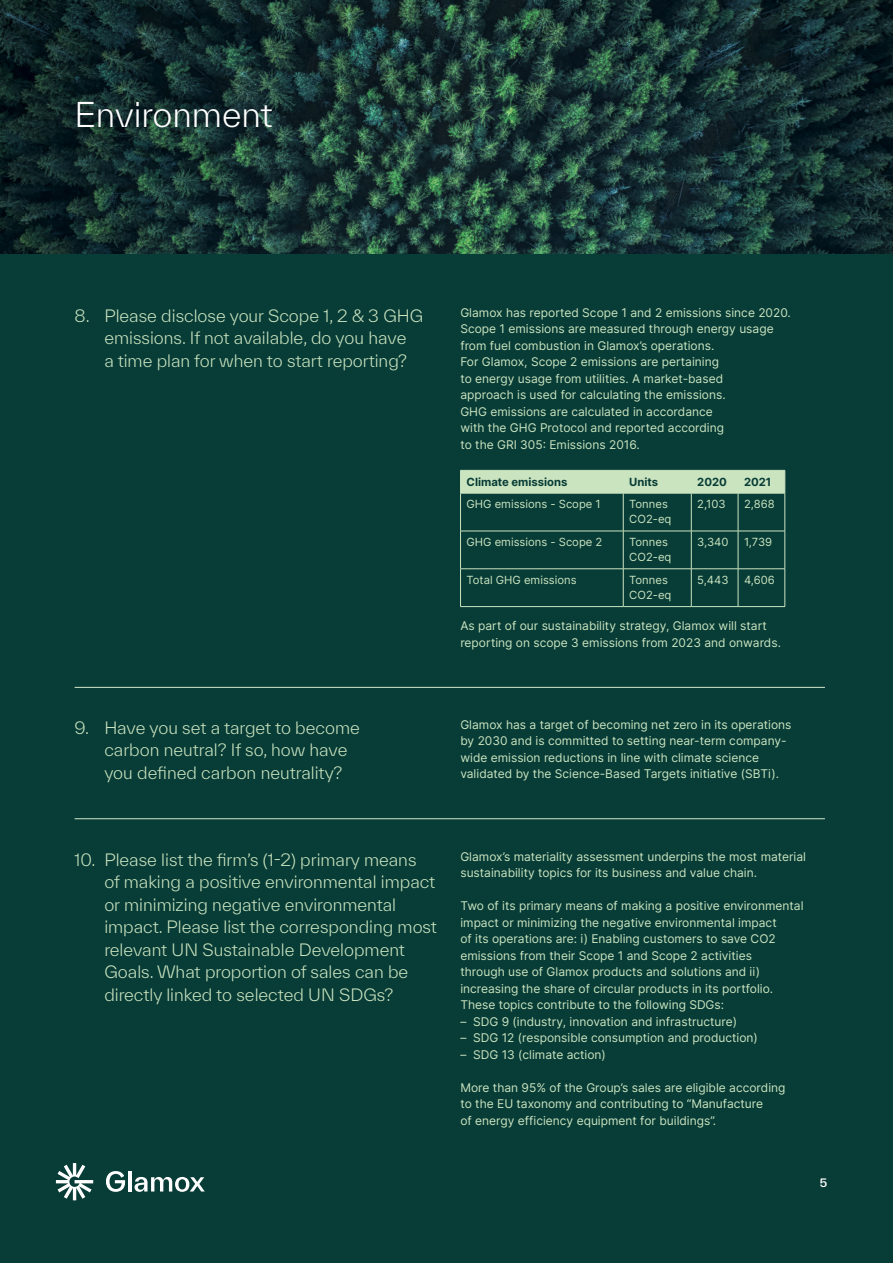
<style>
.page{position:relative;width:893px;height:1263px;background:#083c36}
.page>*{position:absolute;margin:0;border:0;box-sizing:border-box;transform-origin:0 0}
.Headline_2_22pt{font:300 33px "TWK Everett";color:#fff}
.t1{font:300 16.5px/22.5px "TWK Everett";color:#cae4c0}
.Body_copy_9pt{font:12px/16.5px "Inter";color:#cae4c0}
.Body_copy_9pt-2{font:11.25px/15px "Inter";color:#cae4c0}
.Body_copy_9pt-3{font:700 11.25px "Inter";color:#083c36}
.t2{font:500 11.25px "TWK Everett";color:#fff}
</style>
<div class="page">
<svg style="left:56px;top:1163px;width:37px;height:37px"></svg>
<hr style="left:128px;top:1171px;width:3px;height:20px;background:#fff">
<svg style="left:134px;top:1177px;width:71px;height:15px"></svg>
<svg style="left:106px;top:1171px;width:19px;height:21px"></svg>
<img style="left:0;top:0;width:893px;height:254px">
<div style="left:460px;top:470px;width:326px;height:23px;background:#cae4c0"></div>
<hr style="left:460px;top:493px;width:163px;height:1px;background:#cae4c0">
<hr style="left:460px;top:493px;width:1px;height:38px;background:#cae4c0">
<hr style="left:623px;top:493px;width:68px;height:1px;background:#cae4c0">
<hr style="left:623px;top:493px;width:1px;height:38px;background:#cae4c0">
<hr style="left:691px;top:493px;width:47px;height:1px;background:#cae4c0">
<hr style="left:691px;top:493px;width:1px;height:38px;background:#cae4c0">
<hr style="left:738px;top:493px;width:47px;height:1px;background:#cae4c0">
<hr style="left:738px;top:493px;width:1px;height:38px;background:#cae4c0">
<hr style="left:785px;top:493px;width:1px;height:38px;background:#cae4c0">
<hr style="left:460px;top:531px;width:163px;height:1px;background:#cae4c0">
<hr style="left:460px;top:531px;width:1px;height:38px;background:#cae4c0">
<hr style="left:623px;top:531px;width:68px;height:1px;background:#cae4c0">
<hr style="left:623px;top:531px;width:1px;height:38px;background:#cae4c0">
<hr style="left:691px;top:531px;width:47px;height:1px;background:#cae4c0">
<hr style="left:691px;top:531px;width:1px;height:38px;background:#cae4c0">
<hr style="left:738px;top:531px;width:47px;height:1px;background:#cae4c0">
<hr style="left:738px;top:531px;width:1px;height:38px;background:#cae4c0">
<hr style="left:785px;top:531px;width:1px;height:38px;background:#cae4c0">
<hr style="left:460px;top:568px;width:163px;height:1px;background:#cae4c0">
<hr style="left:460px;top:569px;width:1px;height:37px;background:#cae4c0">
<hr style="left:623px;top:568px;width:68px;height:1px;background:#cae4c0">
<hr style="left:623px;top:569px;width:1px;height:37px;background:#cae4c0">
<hr style="left:691px;top:568px;width:47px;height:1px;background:#cae4c0">
<hr style="left:691px;top:569px;width:1px;height:37px;background:#cae4c0">
<hr style="left:738px;top:568px;width:47px;height:1px;background:#cae4c0">
<hr style="left:738px;top:569px;width:1px;height:37px;background:#cae4c0">
<hr style="left:785px;top:569px;width:1px;height:37px;background:#cae4c0">
<hr style="left:460px;top:606px;width:163px;height:1px;background:#cae4c0">
<hr style="left:623px;top:606px;width:68px;height:1px;background:#cae4c0">
<hr style="left:691px;top:606px;width:47px;height:1px;background:#cae4c0">
<hr style="left:738px;top:606px;width:47px;height:1px;background:#cae4c0">
<hr style="left:75px;top:818px;width:750px;height:1px;background:#d4e9cc">
<hr style="left:75px;top:687px;width:750px;height:1px;background:#d4e9cc">
<p class="Headline_2_22pt" style="left:75px;top:92px;width:199px">Environment</p>
<p class="t1" style="left:104px;top:304px;width:321px;text-indent:-30px">8. Please disclose your Scope 1, 2 &amp; 3 GHG emissions. If not available, do you have<br>a time plan for when to start reporting?</p>
<p class="Body_copy_9pt" style="left:460px;top:304px;width:332px">Glamox has reported Scope 1 and 2 emissions since 2020.</p>
<p class="Body_copy_9pt" style="left:460px;top:320px;width:315px">Scope 1 emissions are measured through energy usage from fuel combustion in Glamox’s operations.</p>
<p class="Body_copy_9pt" style="left:460px;top:353px;width:267px">For Glamox, Scope 2 emissions are pertaining to energy usage from utilities. A market-based approach is used for calculating the emissions.</p>
<p class="Body_copy_9pt" style="left:460px;top:403px;width:265px">GHG emissions are calculated in accordance with the GHG Protocol and reported according to the GRI 305: Emissions 2016.</p>
<p class="Body_copy_9pt-3" style="left:467px;top:473px;width:102px">Climate emissions</p>
<p class="Body_copy_9pt-3" style="left:629px;top:473px;width:30px">Units</p>
<p class="Body_copy_9pt-3" style="left:697px;top:473px;width:31px">2020</p>
<p class="Body_copy_9pt-3" style="left:744px;top:473px;width:29px">2021</p>
<p class="Body_copy_9pt-2" style="left:467px;top:496px;width:136px">GHG emissions - Scope 1</p>
<p class="Body_copy_9pt-2" style="left:629px;top:496px;width:44px">Tonnes<br>CO2-eq</p>
<p class="Body_copy_9pt-2" style="left:697px;top:496px;width:30px">2,103</p>
<p class="Body_copy_9pt-2" style="left:744px;top:496px;width:32px">2,868</p>
<p class="Body_copy_9pt-2" style="left:467px;top:534px;width:137px">GHG emissions - Scope 2</p>
<p class="Body_copy_9pt-2" style="left:629px;top:534px;width:44px">Tonnes<br>CO2-eq</p>
<p class="Body_copy_9pt-2" style="left:697px;top:534px;width:33px">3,340</p>
<p class="Body_copy_9pt-2" style="left:744px;top:534px;width:30px">1,739</p>
<p class="Body_copy_9pt-2" style="left:467px;top:572px;width:112px">Total GHG emissions</p>
<p class="Body_copy_9pt-2" style="left:629px;top:572px;width:44px">Tonnes<br>CO2-eq</p>
<p class="Body_copy_9pt-2" style="left:697px;top:572px;width:33px">5,443</p>
<p class="Body_copy_9pt-2" style="left:744px;top:572px;width:32px">4,606</p>
<p class="Body_copy_9pt" style="left:460px;top:617px;width:322px">As part of our sustainability strategy, Glamox will start reporting on scope 3 emissions from 2023 and onwards.</p>
<p class="t1" style="left:104px;top:716px;width:257px;text-indent:-30px">9. Have you set a target to become carbon neutral? If so, how have you defined carbon neutrality?</p>
<p class="Body_copy_9pt" style="left:460px;top:716px;width:333px">Glamox has a target of becoming net zero in its operations by 2030 and is committed to setting near-term company&shy;wide emission reductions in line with climate science validated by the Science-Based Targets initiative (SBTi).</p>
<p class="t1" style="left:104px;top:848px;width:334px;text-indent:-30px">10. Please list the firm’s (1-2) primary means<br>of making a positive environmental impact or minimizing negative environmental impact. Please list the corresponding most relevant UN Sustainable Development Goals. What proportion of sales can be directly linked to selected UN SDGs?</p>
<p class="Body_copy_9pt" style="left:460px;top:848px;width:347px">Glamox’s materiality assessment underpins the most material sustainability topics for its business and value chain.</p>
<p class="Body_copy_9pt" style="left:460px;top:897px;width:345px">Two of its primary means of making a positive environmental impact or minimizing the negative environmental impact<br>of its operations are: i) Enabling customers to save CO2 emissions from their Scope 1 and Scope 2 activities<br>through use of Glamox products and solutions and ii) increasing the share of circular products in its portfolio.<br>These topics contribute to the following SDGs:</p>
<p class="Body_copy_9pt" style="left:460px;top:1013px;width:278px">– SDG 9 (industry, innovation and infrastructure)</p>
<p class="Body_copy_9pt" style="left:460px;top:1029px;width:299px">– SDG 12 (responsible consumption and production)</p>
<p class="Body_copy_9pt" style="left:460px;top:1046px;width:147px">– SDG 13 (climate action)</p>
<p class="Body_copy_9pt" style="left:460px;top:1079px;width:327px">More than 95% of the Group’s sales are eligible according to the EU taxonomy and contributing to “Manufacture<br>of energy efficiency equipment for buildings”.</p>
<p class="t2" style="left:820px;top:1175px;width:9px">5</p>
</div>
